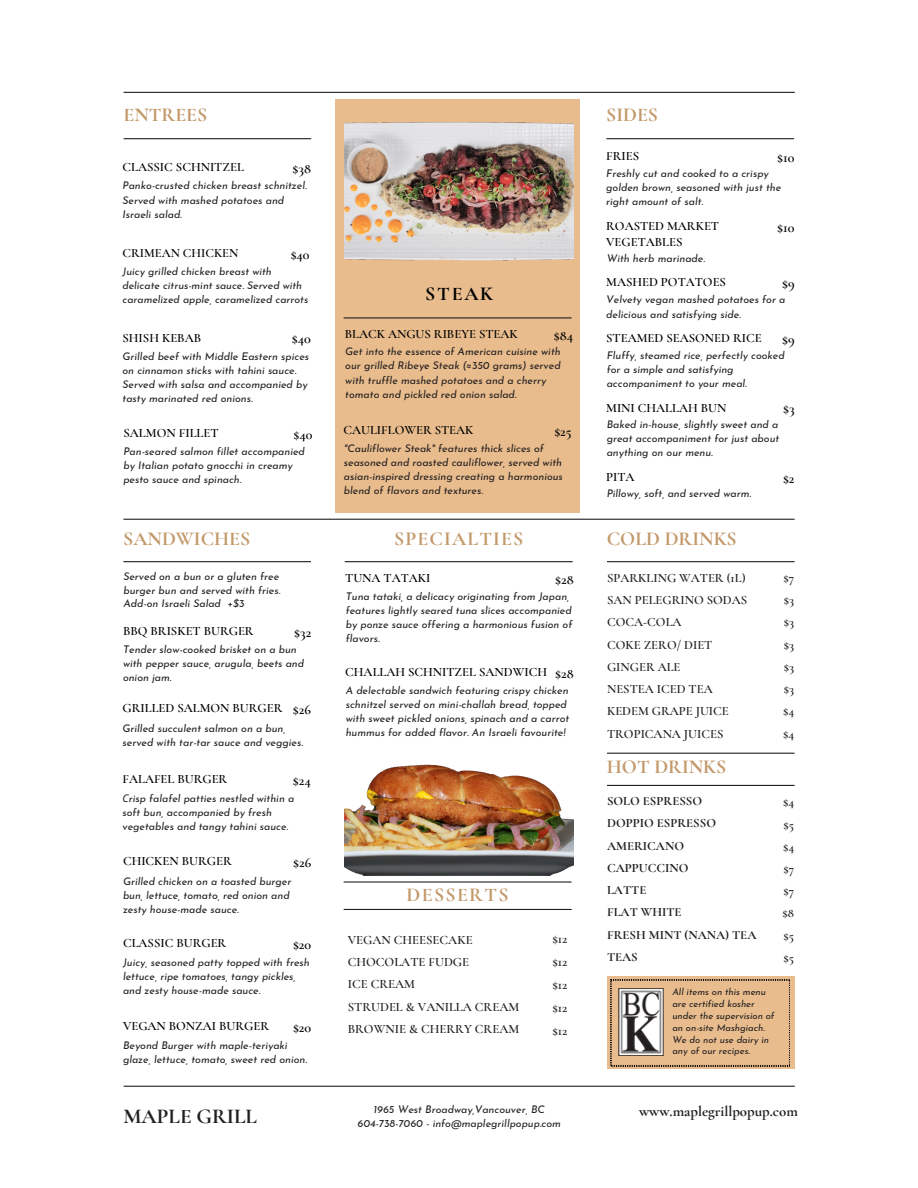
<style>
.page{position:relative;width:918px;height:1188px;background:#fff}
.page>*{position:absolute;margin:0;border:0;box-sizing:border-box;transform-origin:0 0}
.t1{font:700 21.15px "Cormorant Garamond";color:#231f20}
.t2{font:700 19.8px "Cormorant Garamond";color:#c3996b}
.t3{font:700 19.8px "Cormorant Garamond";letter-spacing:.06em;color:#c3996b}
.t4{font:700 19.8px "Cormorant Garamond";letter-spacing:.065em;color:#c3996b}
.t5{font:700 19.8px "Cormorant Garamond";letter-spacing:.09em;color:#000}
.t6{font:700 14.85px "Cormorant Garamond";color:#231f20}
.t7{font:600 14.1px "Cormorant Garamond";color:#000}
.t8{font:600 13.95px "Cormorant Garamond";color:#000}
.t9{font:600 13.05px/23px "Cormorant Garamond";color:#231f20;text-align:justify}
.t10{font:600 12.75px/17px "Cormorant Garamond";color:#000}
.t11{font:600 12.75px/22.2px "Cormorant Garamond";color:#231f20}
.t12{font:700 12.75px/22.2px "Cormorant Garamond";color:#231f20}
.t13{font:600 12.6px "Cormorant Garamond";color:#000}
.t14{font:italic 10.65px/14.1px "Josefin Sans";color:#231f20}
.t15{font:italic 10.5px/14px "Josefin Sans";color:#231f20}
.t16{font:italic 9.45px/11.9px "Josefin Sans";color:#231f20}
.s1{font-family:"Noto Sans"}
</style>
<div class="page">
<hr style="left:124px;top:92px;width:670px;height:1px;background:#231f20">
<hr style="left:124px;top:138px;width:187px;height:1px;background:#231f20">
<hr style="left:607px;top:138px;width:187px;height:1px;background:#231f20">
<div style="left:336px;top:99px;width:244px;height:414px;background:#e8bc8d"></div>
<img style="left:345px;top:122px;width:228px;height:139px">
<hr style="left:124px;top:1086px;width:670px;height:1px;background:#231f20">
<hr style="left:344px;top:317px;width:227px;height:1px;background:#231f20">
<hr style="left:124px;top:561px;width:187px;height:1px;background:#231f20">
<hr style="left:607px;top:561px;width:187px;height:1px;background:#231f20">
<hr style="left:345px;top:561px;width:227px;height:1px;background:#231f20">
<hr style="left:124px;top:519px;width:670px;height:1px;background:#231f20">
<hr style="left:344px;top:881px;width:227px;height:2px;background:#231f20">
<hr style="left:344px;top:909px;width:227px;height:1px;background:#231f20">
<hr style="left:607px;top:785px;width:187px;height:1px;background:#231f20">
<hr style="left:607px;top:753px;width:187px;height:1px;background:#231f20">
<img style="left:345px;top:764px;width:228px;height:111px">
<svg style="left:607px;top:976px;width:187px;height:93px;fill:#e8bc8d"></svg>
<div style="left:611px;top:980px;width:179px;height:86px;background:#e8bc8d"></div>
<img style="left:619px;top:989px;width:45px;height:66px">
<h6 class="t2" style="left:123px;top:102px;width:85px">ENTREES</h6>
<h4 class="t2" style="left:606px;top:102px;width:53px">SIDES</h4>
<h4 class="t10" style="left:123px;top:158px;width:123px">CLASSIC SCHNITZEL</h4>
<h2 class="t7" style="left:293px;top:160px;width:20px">$38</h2>
<h6 class="t14" style="left:123px;top:180px;width:186px">Panko-crusted chicken breast schnitzel.<br>Served with mashed potatoes and<br>Israeli salad.</h6>
<h6 class="t13" style="left:123px;top:245px;width:117px">CRIMEAN CHICKEN</h6>
<h4 class="t8" style="left:291px;top:246px;width:20px">$40</h4>
<h2 class="t15" style="left:123px;top:266px;width:187px">Juicy grilled chicken breast with delicate citrus-mint sauce. Served with caramelized apple, caramelized carrots</h2>
<h6 class="t10" style="left:123px;top:330px;width:80px">SHISH KEBAB</h6>
<h4 class="t7" style="left:292px;top:330px;width:21px">$40</h4>
<h2 class="t14" style="left:123px;top:350px;width:188px">Grilled beef with Middle Eastern spices on cinnamon sticks with tahini sauce.<br>Served with salsa and accompanied by tasty marinated red onions.</h2>
<h2 class="t10" style="left:123px;top:425px;width:97px">SALMON FILLET</h2>
<h6 class="t7" style="left:294px;top:426px;width:21px">$40</h6>
<h4 class="t14" style="left:123px;top:446px;width:183px">Pan-seared salmon fillet accompanied by Italian potato gnocchi in creamy pesto sauce and spinach.</h4>
<h2 class="t5" style="left:425px;top:282px;width:69px">STEAK</h2>
<h5 class="t10" style="left:345px;top:325px;width:175px">BLACK ANGUS RIBEYE STEAK</h5>
<h4 class="t7" style="left:554px;top:327px;width:21px">$84</h4>
<h4 class="t14" style="left:345px;top:346px;width:217px">Get into the essence of American cuisine with our grilled Ribeye Steak (≈350 grams) served with truffle mashed potatoes and a cherry tomato and pickled red onion salad.</h4>
<h6 class="t10" style="left:343px;top:422px;width:132px">CAULIFLOWER STEAK</h6>
<h2 class="t7" style="left:554px;top:423px;width:19px">$25</h2>
<h1 class="t14" style="left:344px;top:442px;width:221px">"Cauliflower Steak" features thick slices of seasoned and roasted cauliflower, served with asian-inspired dressing creating a harmonious blend of flavors and textures.</h1>
<h1 class="t10" style="left:606px;top:147px;width:35px">FRIES</h1>
<h4 class="t7" style="left:777px;top:149px;width:19px">$10</h4>
<h2 class="t14" style="left:606px;top:167px;width:177px">Freshly cut and cooked to a crispy golden brown, seasoned with just the right amount of salt.</h2>
<h2 class="t10" style="left:606px;top:217px;width:114px">ROASTED MARKET<br>VEGETABLES</h2>
<h6 class="t7" style="left:777px;top:219px;width:19px">$10</h6>
<h4 class="t14" style="left:607px;top:252px;width:100px">With herb marinade.</h4>
<h6 class="t10" style="left:606px;top:274px;width:121px">MASHED POTATOES</h6>
<h4 class="t7" style="left:782px;top:275px;width:14px">$9</h4>
<h2 class="t14" style="left:606px;top:294px;width:181px">Velvety vegan mashed potatoes for a delicious and satisfying side.</h2>
<h2 class="t10" style="left:606px;top:330px;width:157px">STEAMED SEASONED RICE</h2>
<h6 class="t7" style="left:782px;top:331px;width:14px">$9</h6>
<h4 class="t14" style="left:607px;top:349px;width:180px">Fluffy, steamed rice, perfectly cooked for a simple and satisfying accompaniment to your meal.</h4>
<h5 class="t10" style="left:606px;top:399px;width:122px">MINI CHALLAH BUN</h5>
<p class="t7" style="left:783px;top:400px;width:13px">$3</p>
<h1 class="t14" style="left:607px;top:419px;width:174px;text-align:justify">Baked in-house, slightly sweet and a great accompaniment for just about anything on our menu.</h1>
<h4 class="t10" style="left:606px;top:468px;width:30px">PITA</h4>
<h2 class="t7" style="left:783px;top:470px;width:13px">$2</h2>
<h6 class="t14" style="left:607px;top:488px;width:146px">Pillowy, soft, and served warm.</h6>
<h6 class="t2" style="left:123px;top:526px;width:129px">SANDWICHES</h6>
<h1 class="t3" style="left:394px;top:527px;width:131px">SPECIALTIES</h1>
<h6 class="t2" style="left:607px;top:526px;width:131px">COLD DRINKS</h6>
<h3 class="t14" style="left:123px;top:571px;width:159px;line-height:13.2px;text-align:justify">Served on a bun or a gluten free burger bun and served with fries.<br>Add-on Israeli Salad +$3</h3>
<h2 class="t11" style="left:607px;top:567px;width:142px">SPARKLING WATER (1L)<br>SAN PELEGRINO SODAS<br>COCA-COLA<br>COKE ZERO/ DIET<br>GINGER ALE<br>NESTEA ICED TEA<br>KEDEM GRAPE JUICE<br>TROPICANA JUICES</h2>
<h6 class="t11" style="left:783px;top:567px;width:13px;text-align:justify">$7 $3 $3 $3 $3 $3 $4 $4</h6>
<h6 class="t10" style="left:345px;top:570px;width:87px">TUNA TATAKI</h6>
<h2 class="t7" style="left:555px;top:571px;width:20px">$28</h2>
<p class="t14" style="left:346px;top:590px;width:228px">Tuna tataki, a delicacy originating from Japan, features lightly seared tuna slices accompanied by ponze sauce offering a harmonious fusion of flavors.</p>
<h4 class="t10" style="left:123px;top:622px;width:132px">BBQ BRISKET BURGER</h4>
<h2 class="t7" style="left:294px;top:624px;width:19px">$32</h2>
<h6 class="t14" style="left:123px;top:644px;width:183px">Tender slow-cooked brisket on a bun with pepper sauce, arugula, beets and onion jam.</h6>
<h5 class="t10" style="left:345px;top:664px;width:203px">CHALLAH SCHNITZEL SANDWICH</h5>
<h4 class="t7" style="left:555px;top:665px;width:20px">$28</h4>
<h4 class="t14" style="left:346px;top:684px;width:225px">A delectable sandwich featuring crispy chicken schnitzel served on mini-challah bread, topped with sweet pickled onions, spinach and a carrot hummus for added flavor. An Israeli favourite!</h4>
<h6 class="t10" style="left:123px;top:700px;width:161px">GRILLED SALMON BURGER</h6>
<h4 class="t7" style="left:293px;top:701px;width:20px">$26</h4>
<h2 class="t14" style="left:123px;top:722px;width:182px">Grilled succulent salmon on a bun, served with tar-tar sauce and veggies.</h2>
<h6 class="t10" style="left:123px;top:771px;width:106px">FALAFEL BURGER</h6>
<h1 class="t7" style="left:293px;top:772px;width:19px">$24</h1>
<h1 class="t14" style="left:123px;top:792px;width:173px"><span class="s1">С</span>risp falafel patties nestled within a soft bun, accompanied by fresh vegetables and tangy tahini sauce.</h1>
<h1 class="t10" style="left:123px;top:853px;width:110px">CHICKEN BURGER</h1>
<h6 class="t7" style="left:293px;top:854px;width:20px">$26</h6>
<h4 class="t14" style="left:123px;top:875px;width:170px">Grilled chicken on a toasted burger bun, lettuce, tomato, red onion and zesty house-made sauce.</h4>
<h2 class="t10" style="left:123px;top:934px;width:105px">CLASSIC BURGER</h2>
<h6 class="t7" style="left:293px;top:935px;width:20px">$20</h6>
<h4 class="t14" style="left:123px;top:956px;width:188px">Juicy, seasoned patty topped with fresh lettuce, ripe tomatoes, tangy pickles, and zesty house-made sauce.</h4>
<h4 class="t2" style="left:607px;top:755px;width:121px">HOT DRINKS</h4>
<p class="t12" style="left:607px;top:790px;width:151px">SOLO ESPRESSO<br>DOPPIO ESPRESSO<br>AMERICANO<br>CAPPUCCINO<br>LATTE<br>FLAT WHITE<br>FRESH MINT (NANA) TEA<br>TEAS</p>
<h1 class="t11" style="left:783px;top:791px;width:13px;text-align:justify">$4 $5 $4 $7 $7 $8 $5 $5</h1>
<h4 class="t4" style="left:407px;top:883px;width:103px">DESSERTS</h4>
<h2 class="t11" style="left:348px;top:928px;width:173px">VEGAN CHEESECAKE<br>CHOCOLATE FUDGE<br>ICE CREAM<br>STRUDEL &amp; VANILLA CREAM<br>BROWNIE &amp; CHERRY CREAM</h2>
<h6 class="t9" style="left:552px;top:928px;width:17px">$12 $12 $12 $12 $12</h6>
<h2 class="t16" style="left:672px;top:987px;width:104px">All items on this menu are certified kosher under the supervision of an on-site Mashgiach.<br>We do not use dairy in any of our recipes.</h2>
<h6 class="t10" style="left:123px;top:1018px;width:148px">VEGAN BONZAI BURGER</h6>
<h4 class="t7" style="left:293px;top:1019px;width:20px">$20</h4>
<h2 class="t14" style="left:123px;top:1039px;width:186px">Beyond Burger with maple-teriyaki glaze, lettuce, tomato, sweet red onion.</h2>
<h2 class="t1" style="left:123px;top:1103px;width:135px">MAPLE GRILL</h2>
<p class="t14" style="left:357px;top:1103px;width:205px;text-align:center">1965 West Broadway,Vancouver, BC<br>604-738-7060 - info@maplegrillpopup.com</p>
<h4 class="t6" style="left:639px;top:1103px;width:160px">www.maplegrillpopup.com</h4>
</div>
